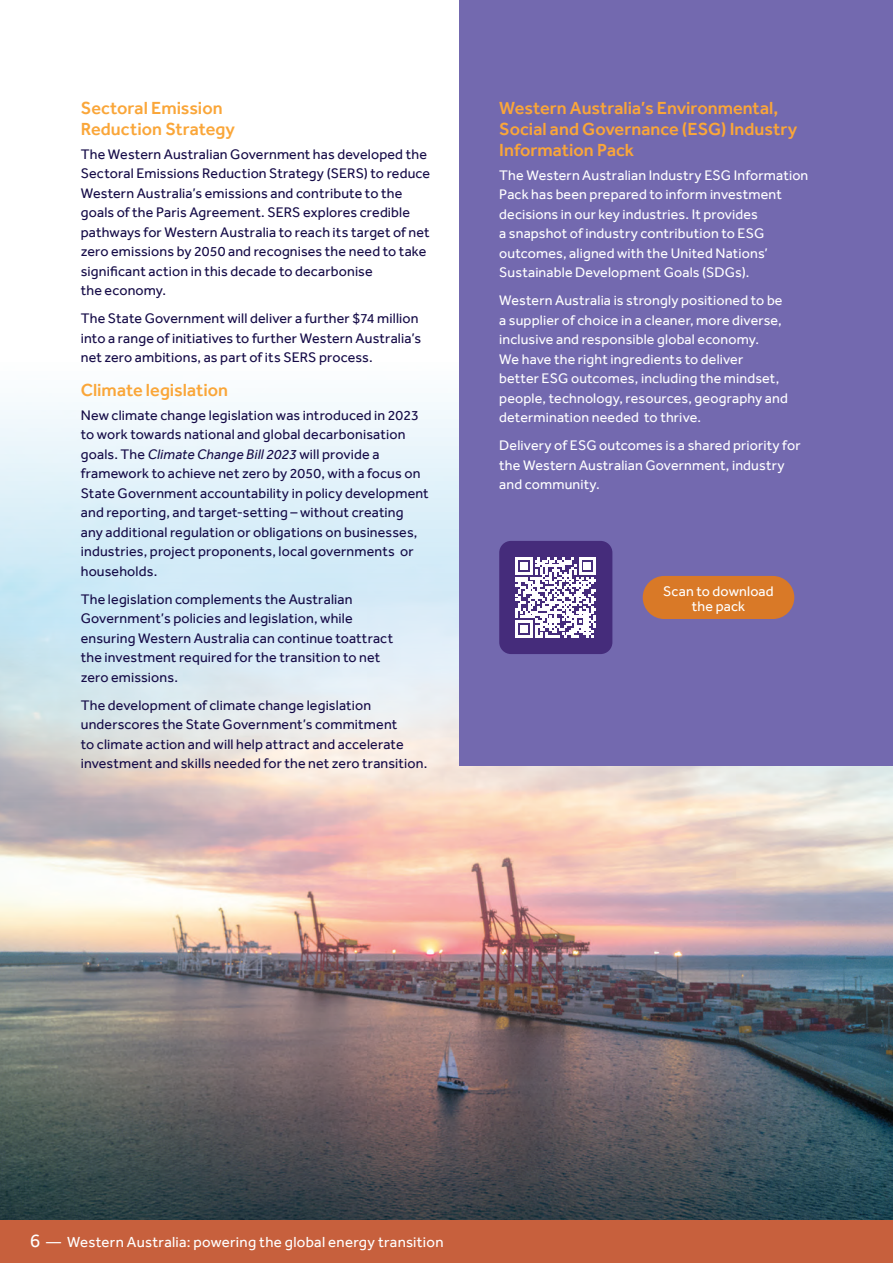
<style>
.page{position:relative;width:893px;height:1263px;background:#fff}
.page>*{position:absolute;margin:0;border:0;box-sizing:border-box;transform-origin:0 0}
.H2_orange{font:500 18px/21px "Effra";color:#faa639}
.t1{font:15px "Effra";letter-spacing:.02em;color:#fff}
.Body{font:14.25px/19.5px "Effra";letter-spacing:.01em;color:#150b47}
.Body-2{font:14.25px/19.5px "Effra";letter-spacing:.01em;color:#fff}
.s1{font-style:italic}
.s2{font-size:19.5px}
</style>
<div class="page">
<img style="left:0;top:1110px;width:893px;height:111px">
<img style="left:0;top:402px;width:893px;height:708px">
<div style="left:459px;top:0;width:434px;height:765px;background:#7369af"></div>
<div style="left:643px;top:576px;width:151px;height:43px;background:#d97927;border-radius:22px"></div>
<div style="left:499px;top:541px;width:113px;height:113px;background:#452c7b;border-radius:12px"></div>
<svg style="left:516px;top:557px;width:80px;height:80px"></svg>
<hr style="left:892px;top:503px;width:1px;height:76px;background:#253f8e">
<div style="left:0;top:1221px;width:893px;height:42px;background:#c7603d"></div>
<p class="H2_orange" style="left:81px;top:97px;width:156px">Sectoral Emission<br>Reduction Strategy</p>
<p class="Body" style="left:81px;top:144px;width:351px">The Western Australian Government has developed the Sectoral Emissions Reduction Strategy (SERS) to reduce Western Australia’s emissions and contribute to the goals of the Paris Agreement. SERS explores credible pathways for Western Australia to reach its target of net zero emissions by 2050 and recognises the need to take significant action in this decade to decarbonise<br>the economy.</p>
<p class="Body" style="left:81px;top:309px;width:342px">The State Government will deliver a further $74 million into a range of initiatives to further Western Australia’s net zero ambitions, as part of its SERS process.</p>
<p class="H2_orange" style="left:81px;top:379px;width:149px">Climate legislation</p>
<p class="Body" style="left:81px;top:405px;width:349px">New climate change legislation was introduced in 2023 to work towards national and global decarbonisation goals. The <span class="s1">Climate Change Bill 2023</span> will provide a framework to achieve net zero by 2050, with a focus on State Government accountability in policy development and reporting, and target-setting – without creating any additional regulation or obligations on businesses, industries, project proponents, local governments or households.</p>
<p class="Body" style="left:81px;top:589px;width:314px">The legislation complements the Australian Government’s policies and legislation, while ensuring Western Australia can continue toattract the investment required for the transition to net zero emissions.</p>
<p class="Body" style="left:81px;top:695px;width:348px">The development of climate change legislation underscores the State Government’s commitment<br>to climate action and will help attract and accelerate investment and skills needed for the net zero transition.</p>
<p class="H2_orange" style="left:499px;top:97px;width:300px">Western Australia’s Environmental,<br>Social and Governance (ESG) Industry<br>Information Pack</p>
<p class="Body-2" style="left:499px;top:165px;width:311px">The Western Australian Industry ESG Information Pack has been prepared to inform investment decisions in our key industries. It provides<br>a snapshot of industry contribution to ESG outcomes, aligned with the United Nations’ Sustainable Development Goals (SDGs).</p>
<p class="Body-2" style="left:499px;top:291px;width:290px">Western Australia is strongly positioned to be a supplier of choice in a cleaner, more diverse, inclusive and responsible global economy.<br>We have the right ingredients to deliver<br>better ESG outcomes, including the mindset, people, technology, resources, geography and determination needed to thrive.</p>
<p class="Body-2" style="left:499px;top:436px;width:303px">Delivery of ESG outcomes is a shared priority for the Western Australian Government, industry and community.</p>
<p class="Body-2" style="left:663px;top:583px;width:112px;line-height:15px;text-align:center">Scan to download the pack</p>
<p class="t1" style="left:30px;top:1233px;width:415px"><span class="s2">6</span> — Western Australia: powering the global energy transition</p>
</div>
